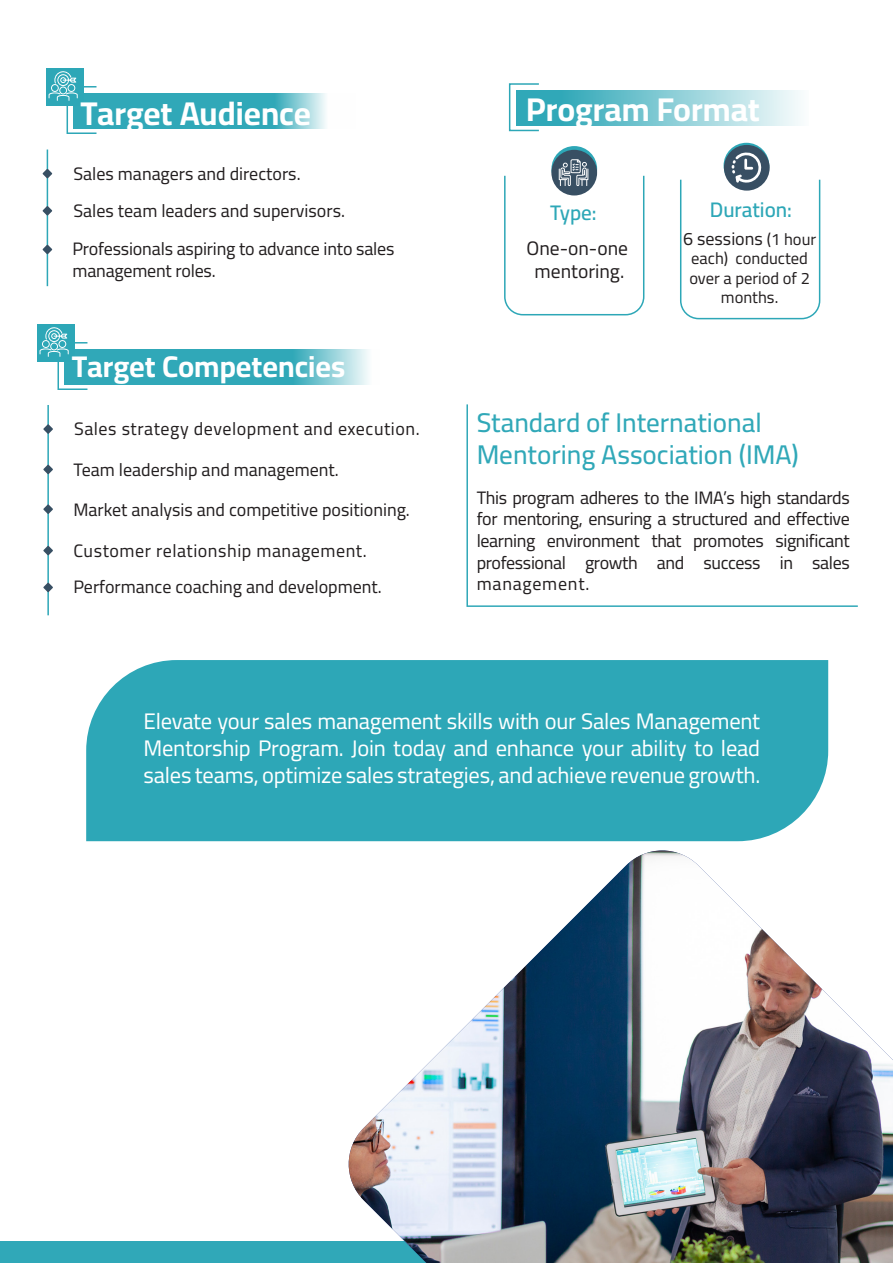
<style>
.page{position:relative;width:893px;height:1263px;background:#fff}
.page>*{position:absolute;margin:0;border:0;box-sizing:border-box;transform-origin:0 0}
.t1{font:700 33px "Cairo";color:#fff}
.t2{font:700 30px "Cairo";color:#fff}
.t3{font:500 27px/32.4px "Cairo";color:#30a8b8}
.t4{font:22.5px/27px "Cairo";letter-spacing:-.01em;color:#fff;text-align:justify}
.t5{font:600 21px "Cairo";color:#2da7b7}
.t6{font:19.5px "Cairo";color:#231f20}
.t7{font:18px/21.6px "Cairo";color:#231f20}
.t8{font:18px "Cairo";letter-spacing:.03em;color:#231f20}
.t9{font:16.5px/19.5px "Cairo";color:#231f20;text-align:center}
.s1{font-size:16.5px}
</style>
<div class="page">
<div style="left:0;top:1242px;width:432px;height:21px;background:#30a8b8"></div>
<div style="left:67px;top:86px;width:30px;height:48px;border:2px solid #2da7b7"></div>
<div style="left:58px;top:342px;width:30px;height:48px;border:2px solid #2da7b7"></div>
<div style="left:509px;top:83px;width:31px;height:48px;border:2px solid #2da7b7"></div>
<svg style="left:74px;top:93px;width:252px;height:35px;background:#43b0be"></svg>
<svg style="left:65px;top:349px;width:304px;height:35px;background:#48b2c0"></svg>
<svg style="left:516px;top:90px;width:284px;height:36px;background:#82cad3"></svg>
<div style="left:46px;top:68px;width:38px;height:37px;background:#2da7b7"></div>
<div style="left:37px;top:324px;width:38px;height:37px;background:#2da7b7"></div>
<svg style="left:49px;top:71px;width:29px;height:30px"></svg>
<svg style="left:40px;top:327px;width:29px;height:30px"></svg>
<svg style="left:551px;top:146px;width:46px;height:46px"></svg>
<svg style="left:724px;top:143px;width:45px;height:45px"></svg>
<div style="left:551px;top:150px;width:46px;height:45px;background:#384f63;border-radius:50%"></div>
<div style="left:724px;top:145px;width:46px;height:46px;background:#384f63;border-radius:50%"></div>
<svg style="left:504px;top:159px;width:141px;height:157px"></svg>
<svg style="left:680px;top:152px;width:141px;height:168px"></svg>
<svg style="left:466px;top:404px;width:392px;height:203px"></svg>
<img style="left:344px;top:850px;width:549px;height:413px">
<hr style="left:47px;top:150px;width:1px;height:136px;background:#2da7b7">
<svg style="left:43px;top:169px;width:9px;height:9px"></svg>
<svg style="left:43px;top:206px;width:9px;height:10px"></svg>
<svg style="left:43px;top:245px;width:9px;height:9px"></svg>
<hr style="left:47px;top:405px;width:2px;height:210px;background:#2da7b7">
<svg style="left:43px;top:424px;width:10px;height:10px"></svg>
<svg style="left:43px;top:465px;width:10px;height:9px"></svg>
<svg style="left:43px;top:504px;width:10px;height:10px"></svg>
<svg style="left:43px;top:546px;width:10px;height:9px"></svg>
<svg style="left:43px;top:583px;width:10px;height:9px"></svg>
<div style="left:86px;top:660px;width:742px;height:181px;background:#2da7b7"></div>
<p class="t1" style="left:80px;top:89px;width:232px">Target Audience</p>
<p class="t7" style="left:73px;top:163px;width:229px">Sales managers and directors.</p>
<p class="t7" style="left:73px;top:200px;width:273px">Sales team leaders and supervisors.</p>
<p class="t7" style="left:72px;top:239px;width:323px">Professionals aspiring to advance into sales management roles.</p>
<p class="t2" style="left:72px;top:344px;width:275px">Target Competencies</p>
<p class="t8" style="left:74px;top:415px;width:347px">Sales strategy development and execution.</p>
<p class="t7" style="left:73px;top:459px;width:267px">Team leadership and management.</p>
<p class="t7" style="left:73px;top:500px;width:338px">Market analysis and competitive positioning.</p>
<p class="t8" style="left:73px;top:538px;width:295px">Customer relationship management.</p>
<p class="t7" style="left:73px;top:576px;width:310px">Performance coaching and development.</p>
<p class="t1" style="left:526px;top:85px;width:235px">Program Format</p>
<p class="t5" style="left:550px;top:197px;width:48px">Type:</p>
<p class="t6" style="left:526px;top:234px;width:103px">One-on-one</p>
<p class="t6" style="left:535px;top:257px;width:91px">mentoring.</p>
<p class="t5" style="left:710px;top:194px;width:84px">Duration:</p>
<p class="t7" style="left:683px;top:228px;width:135px">6 sessions <span class="s1">(1 hour</span></p>
<p class="t9" style="left:689px;top:249px;width:122px">each) conducted over a period of 2 months.</p>
<p class="t3" style="left:477px;top:407px;width:324px">Standard of International<br>Mentoring Association (IMA)</p>
<p class="t7" style="left:477px;top:487px;width:375px;text-align:justify">This program adheres to the IMA’s high standards for mentoring, ensuring a structured and effective learning environment that promotes significant professional growth and success in sales management.</p>
<p class="t4" style="left:144px;top:708px;width:618px">Elevate your sales management skills with our Sales Management Mentorship Program. Join today and enhance your ability to lead sales teams, optimize sales strategies, and achieve revenue growth.</p>
</div>
